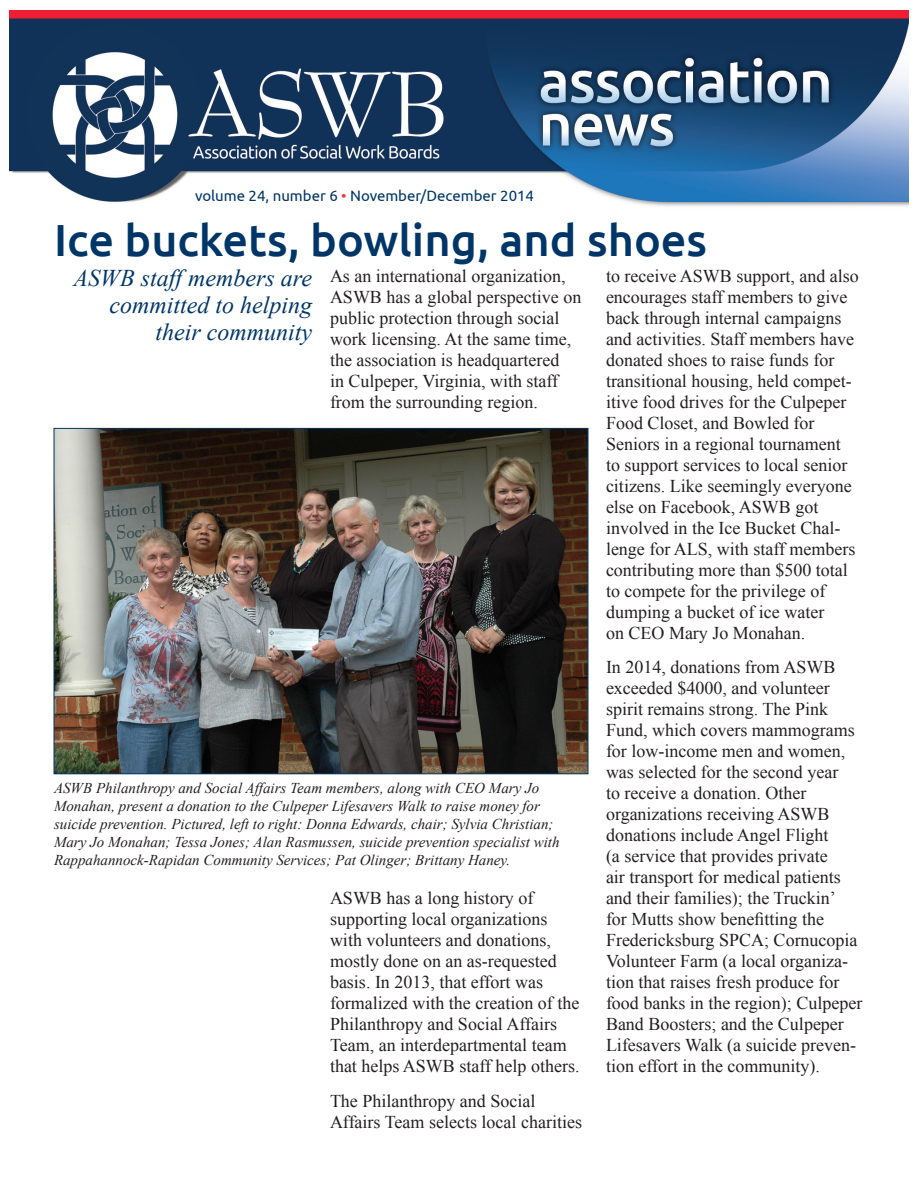
<style>
.page{position:relative;width:918px;height:1188px;background:#fff}
.page>*{position:absolute;margin:0;border:0;box-sizing:border-box;transform-origin:0 0}
.Headline{font:500 45px "Ubuntu";color:#003667}
.Subhead{font:italic 24px/27px "Times New Roman";color:#003667;text-align:right}
.t1{font:18px/21px "Times New Roman";color:#231f20}
.t2{font:italic 15px/18px "Times New Roman";color:#231f20}
.t3{font:15px "Ubuntu";color:#003667}
.s1{color:#ee3a41}
</style>
<div class="page">
<img style="left:9px;top:11px;width:900px;height:195px">
<img style="left:56px;top:430px;width:530px;height:342px">
<p class="t3" style="left:195px;top:187px;width:341px">volume 24, number 6 <span class="s1">•</span> November/December 2014</p>
<p class="Headline" style="left:54px;top:211px;width:655px">Ice buckets, bowling, and shoes</p>
<p class="Subhead" style="left:74px;top:264px;width:240px">ASWB staff members are committed to helping their community</p>
<p class="t1" style="left:606px;top:265px;width:254px">to receive ASWB support, and also encourages staff members to give back through internal campaigns and activities. Staff members have donated shoes to raise funds for transitional housing, held compet&shy;itive food drives for the Culpeper<br>Food Closet, and Bowled for<br>Seniors in a regional tournament to support services to local senior citizens. Like seemingly everyone else on Facebook, ASWB got involved in the Ice Bucket Chal&shy;lenge for ALS, with staff members contributing more than $500 total to compete for the privilege of dumping a bucket of ice water<br>on CEO Mary Jo Monahan.</p>
<p class="t1" style="left:606px;top:656px;width:258px">In 2014, donations from ASWB exceeded $4000, and volunteer spirit remains strong. The Pink<br>Fund, which covers mammograms for low-income men and women, was selected for the second year<br>to receive a donation. Other organizations receiving ASWB donations include Angel Flight<br>(a service that provides private<br>air transport for medical patients and their families); the Truckin’<br>for Mutts show benefitting the<br>Fredericksburg SPCA; Cornucopia<br>Volunteer Farm (a local organiza&shy;tion that raises fresh produce for food banks in the region); Culpeper<br>Band Boosters; and the Culpeper<br>Lifesavers Walk (a suicide preven&shy;tion effort in the community).</p>
<p class="t1" style="left:330px;top:265px;width:253px">As an international organization, ASWB has a global perspective on public protection through social work licensing. At the same time, the association is headquartered<br>in Culpeper, Virginia, with staff from the surrounding region.</p>
<p class="t2" style="left:54px;top:779px;width:507px">ASWB Philanthropy and Social Affairs Team members, along with CEO Mary Jo Monahan, present a donation to the Culpeper Lifesavers Walk to raise money for suicide prevention. Pictured, left to right: Donna Edwards, chair; Sylvia Christian; Mary Jo Monahan; Tessa Jones; Alan Rasmussen, suicide prevention specialist with Rappahannock-Rapidan Community Services; Pat Olinger; Brittany Haney.</p>
<p class="t1" style="left:330px;top:887px;width:251px">ASWB has a long history of supporting local organizations with volunteers and donations, mostly done on an as-requested basis. In 2013, that effort was formalized with the creation of the<br>Philanthropy and Social Affairs<br>Team, an interdepartmental team that helps ASWB staff help others.</p>
<p class="t1" style="left:330px;top:1090px;width:254px">The Philanthropy and Social<br>Affairs Team selects local charities</p>
</div>
